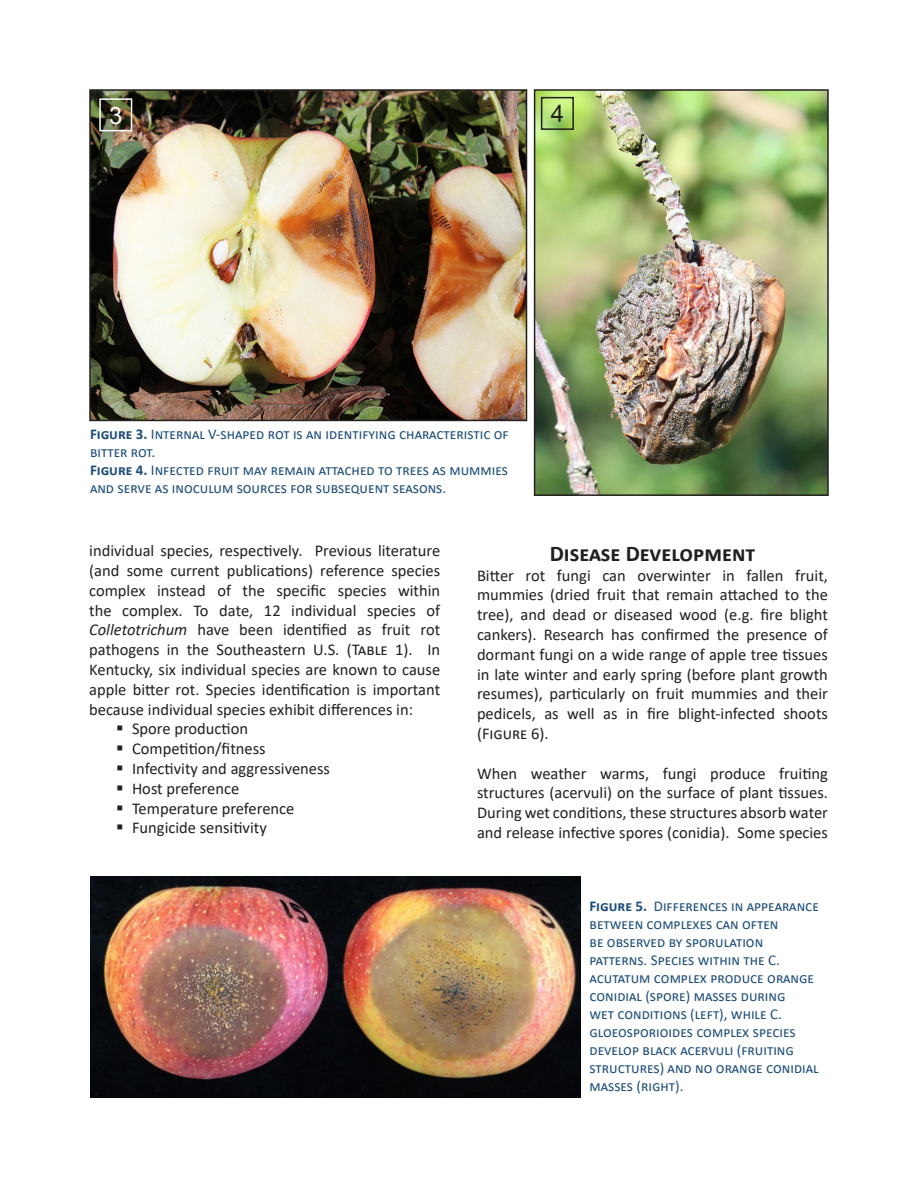
<style>
.page{position:relative;width:918px;height:1188px;background:#fff}
.page>*{position:absolute;margin:0;border:0;box-sizing:border-box;transform-origin:0 0}
.t1{font:24px "Arial";color:#fff}
.t2{font:24px "Arial";color:#231f20}
.t3{font:700 22.5px "Calibri";color:#231f20}
.Light_Grid_-_Accent{font:16.5px/19.8px "Calibri";color:#231f20;text-align:justify}
.Light_Grid_-_Accent-2{font:15px/18px "Calibri";color:#1f4e79}
.s1{font-weight:700}
.s2{font-style:italic}
</style>
<div class="page">
<img style="left:92px;top:92px;width:432px;height:326px">
<div style="left:89px;top:89px;width:438px;height:332px;border:2px solid #231f20"></div>
<img style="left:537px;top:92px;width:289px;height:401px">
<div style="left:534px;top:89px;width:295px;height:407px;border:2px solid #231f20"></div>
<img style="left:90px;top:877px;width:246px;height:221px">
<img style="left:336px;top:877px;width:244px;height:221px">
<div style="left:99px;top:98px;width:33px;height:33px;border:2px solid #fff"></div>
<div style="left:541px;top:97px;width:33px;height:33px;border:2px solid #231f20"></div>
<p class="t1" style="left:109px;top:99px;width:15px">3</p>
<p class="t2" style="left:551px;top:97px;width:15px">4</p>
<p class="Light_Grid_-_Accent-2" style="left:90px;top:425px;width:420px"><span class="s1">Figure 3.</span> Internal V-shaped rot is an identifying characteristic of bitter rot.</p>
<p class="Light_Grid_-_Accent-2" style="left:90px;top:461px;width:419px"><span class="s1">Figure 4.</span> Infected fruit may remain attached to trees as mummies and serve as inoculum sources for subsequent seasons.</p>
<p class="Light_Grid_-_Accent" style="left:89px;top:540px;width:353px">individual species, respectively. Previous literature (and some current publications) reference species complex instead of the specific species within the complex. To date, 12 individual species of <span class="s2">Colletotrichum</span> have been identified as fruit rot pathogens in the Southeastern U.S. (Table 1). In Kentucky, six individual species are known to cause apple bitter rot. Species identification is important because individual species exhibit differences in:</p>
<p class="Light_Grid_-_Accent" style="left:132px;top:719px;width:118px">Spore production</p>
<p class="Light_Grid_-_Accent" style="left:132px;top:738px;width:135px">Competition/fitness</p>
<p class="Light_Grid_-_Accent" style="left:132px;top:758px;width:199px">Infectivity and aggressiveness</p>
<p class="Light_Grid_-_Accent" style="left:132px;top:778px;width:109px">Host preference</p>
<p class="Light_Grid_-_Accent" style="left:132px;top:798px;width:164px">Temperature preference</p>
<p class="Light_Grid_-_Accent" style="left:132px;top:818px;width:136px">Fungicide sensitivity</p>
<p class="t3" style="left:550px;top:537px;width:207px">Disease Development</p>
<p class="Light_Grid_-_Accent" style="left:477px;top:565px;width:353px">Bitter rot fungi can overwinter in fallen fruit, mummies (dried fruit that remain attached to the tree), and dead or diseased wood (e.g. fire blight cankers). Research has confirmed the presence of dormant fungi on a wide range of apple tree tissues in late winter and early spring (before plant growth resumes), particularly on fruit mummies and their pedicels, as well as in fire blight-infected shoots (Figure 6).</p>
<p class="Light_Grid_-_Accent" style="left:477px;top:763px;width:353px">When weather warms, fungi produce fruiting structures (acervuli) on the surface of plant tissues.<br>During wet conditions, these structures absorb water and release infective spores (conidia). Some species</p>
<p class="Light_Grid_-_Accent-2" style="left:590px;top:896px;width:231px"><span class="s1">Figure 5.</span> Differences in appearance between complexes can often<br>be observed by sporulation patterns. Species within the C. acutatum complex produce orange conidial (spore) masses during<br>wet conditions (left), while C. gloeosporioides complex species develop black acervuli (fruiting structures) and no orange conidial masses (right).</p>
</div>
